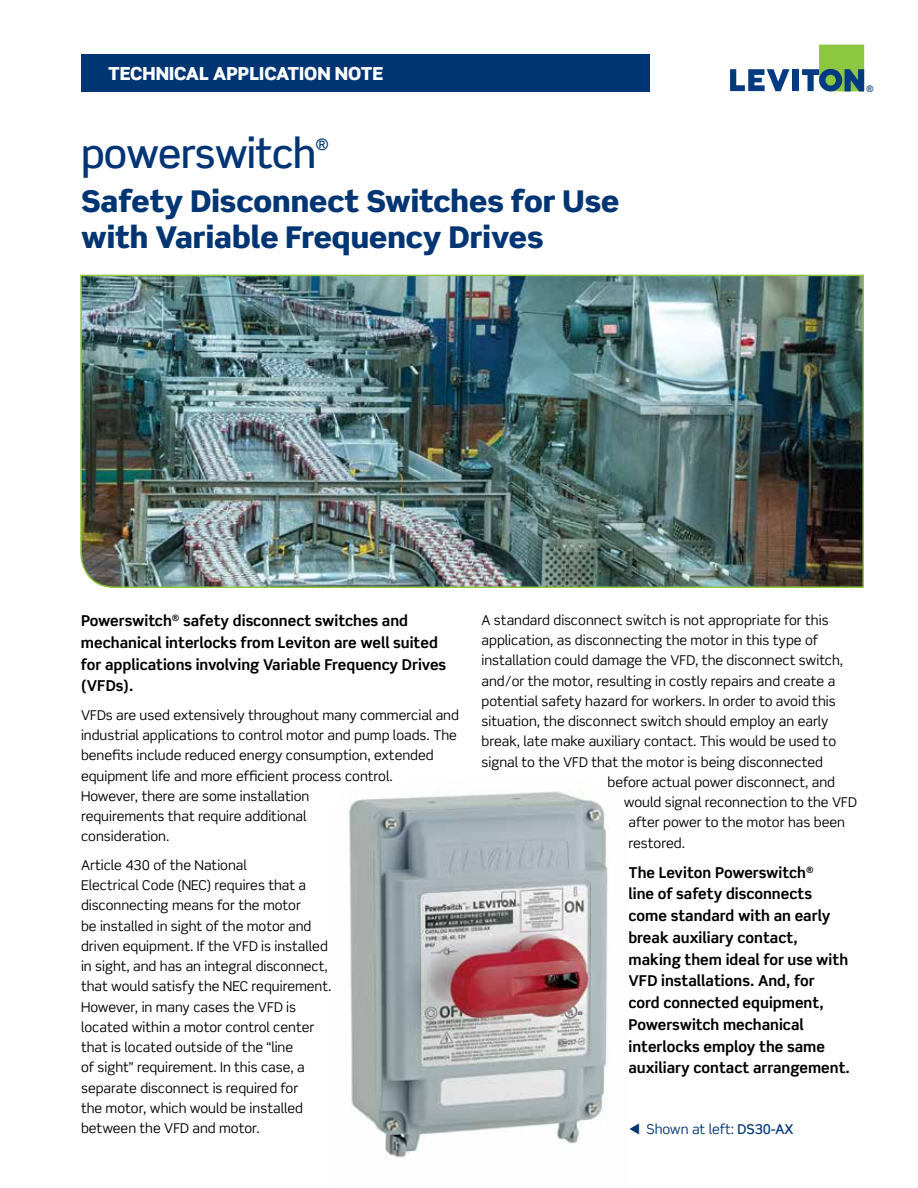
<style>
.page{position:relative;width:918px;height:1188px;background:#fff}
.page>*{position:absolute;margin:0;border:0;box-sizing:border-box;transform-origin:0 0}
.t1{font:500 40.5px "Scene";letter-spacing:-.02em;color:#003475}
.t2{font:900 30px/36px "Scene";color:#003573}
.t3{font:900 18px "Scene";color:#fff}
.t4{font:500 15.75px "Scene Alt";color:#003475}
.t5{font:700 15px/21.8px "Scene";color:#000}
.t6{font:13.5px/20.2px "Scene";color:#000}
.t7{font:13.5px "Scene";color:#003573}
.t8{font:500 9px "Scene Alt";color:#013a81}
.s1{font-family:"Scene Alt"}
.s2{font-family:"Scene Alt";font-weight:500}
</style>
<div class="page">
<img style="left:80px;top:274px;width:784px;height:314px">
<div style="left:81px;top:54px;width:568px;height:37px;background:#003573"></div>
<svg style="left:730px;top:69px;width:60px;height:22px"></svg>
<div style="left:792px;top:69px;width:6px;height:22px;background:#013a81"></div>
<svg style="left:802px;top:45px;width:62px;height:46px"></svg>
<img style="left:349px;top:791px;width:259px;height:368px">
<h3 class="t3" style="left:108px;top:61px;width:277px">TECHNICAL APPLICATION NOTE</h3>
<h1 class="t1" style="left:81px;top:128px;width:237px">powerswitch</h1>
<p class="t4" style="left:316px;top:135px;width:15px">®</p>
<h2 class="t2" style="left:81px;top:183px;width:540px">Safety Disconnect Switches for Use with Variable Frequency Drives</h2>
<p class="t8" style="left:866px;top:83px;width:9px">®</p>
<p class="t5" style="left:81px;top:610px;width:367px">Powerswitch<sup>®</sup> safety disconnect switches and mechanical interlocks from Leviton are well suited for applications involving Variable Frequency Drives (VFDs).</p>
<p class="t6" style="left:81px;top:705px;width:379px">VFDs are used extensively throughout many commercial and industrial applications to control motor and pump loads. The benefits include reduced energy consumption, extended equipment life and more efficient process control.<br>However, there are some installation<br>requirements that require additional<br>consideration.</p>
<p class="t6" style="left:81px;top:855px;width:252px">Article <span class="s1">430</span> of the National<br>Electrical Code (NEC) requires that a disconnecting means for the motor<br>be installed in sight of the motor and driven equipment. If the VFD is installed in sight, and has an integral disconnect, that would satisfy the NEC requirement.<br>However, in many cases the VFD is located within a motor control center that is located outside of the “line<br>of sight” requirement. In this case, a separate disconnect is required for<br>the motor, which would be installed between the VFD and motor.</p>
<p class="t6" style="left:482px;top:610px;width:349px">A standard disconnect switch is not appropriate for this</p>
<p class="t6" style="left:482px;top:630px;width:338px">application, as disconnecting the motor in this type of</p>
<p class="t6" style="left:482px;top:650px;width:363px">installation could damage the VFD, the disconnect switch,</p>
<p class="t6" style="left:482px;top:671px;width:355px">and/or the motor, resulting in costly repairs and create a</p>
<p class="t6" style="left:482px;top:691px;width:356px">potential safety hazard for workers. In order to avoid this</p>
<p class="t6" style="left:482px;top:711px;width:348px">situation, the disconnect switch should employ an early</p>
<p class="t6" style="left:482px;top:731px;width:356px">break, late make auxiliary contact. This would be used to</p>
<p class="t6" style="left:482px;top:752px;width:343px">signal to the VFD that the motor is being disconnected</p>
<p class="t6" style="left:608px;top:772px;width:229px">before actual power disconnect, and</p>
<p class="t6" style="left:624px;top:792px;width:234px">would signal reconnection to the VFD</p>
<p class="t6" style="left:628px;top:812px;width:218px">after power to the motor has been</p>
<p class="t6" style="left:628px;top:833px;width:58px">restored.</p>
<p class="t5" style="left:628px;top:861px;width:223px">The Leviton Powerswitch<sup>®<br></sup>line of safety disconnects come standard with an early break auxiliary contact, making them ideal for use with<br>VFD installations. And, for<br>cord connected equipment,<br>Powerswitch mechanical interlocks employ the same auxiliary contact arrangement.</p>
<p class="t7" style="left:646px;top:1121px;width:148px">Shown at left: <span class="s2">DS30-AX</span></p>
</div>
